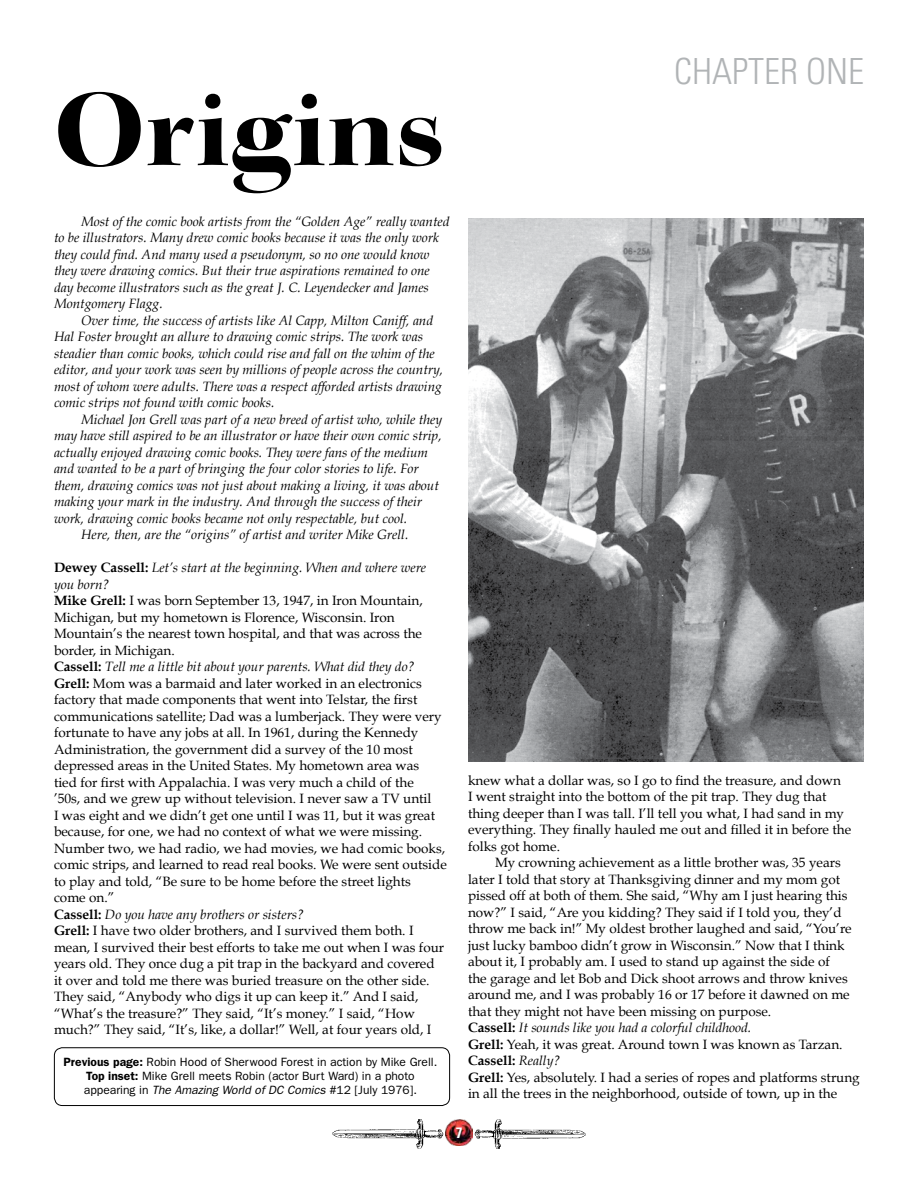
<style>
.page{position:relative;width:918px;height:1188px;background:#fff}
.page>*{position:absolute;margin:0;border:0;box-sizing:border-box;transform-origin:0 0}
.t1{font:108px "Kepler Bold Extended Display";color:#000}
.t2{font:300 condensed 36px "Univers";color:#b1b4b6}
.t3{font:700 condensed 15px "Univers";color:#fff}
.t4{font:13.5px/16.5px "Book Antiqua";color:#000}
.t5{font:italic 13.5px/16.5px "Book Antiqua";color:#000}
.t6{font:12px/14.4px "Franklin Gothic";color:#000;text-align:center}
.s1{font-weight:700}
.s2{font-style:italic}
.s3{font-weight:600}
</style>
<div class="page">
<img style="left:446px;top:1120px;width:26px;height:26px">
<img style="left:332px;top:1119px;width:112px;height:30px">
<img style="left:474px;top:1119px;width:112px;height:30px">
<div style="left:54px;top:1047px;width:396px;height:59px;border:1px solid #000;border-radius:8px"></div>
<img style="left:468px;top:218px;width:396px;height:543px">
<h1 class="t1" style="left:54px;top:71px;width:392px">Origins</h1>
<p class="t5" style="left:54px;top:213px;width:397px;text-indent:27px">Most of the comic book artists from the “Golden Age” really wanted to be illustrators. Many drew comic books because it was the only work they could find. And many used a pseudonym, so no one would know they were drawing comics. But their true aspirations remained to one day become illustrators such as the great J. C. Leyendecker and James Montgomery Flagg.</p>
<p class="t5" style="left:54px;top:312px;width:391px;text-indent:27px">Over time, the success of artists like Al Capp, Milton Caniff, and Hal Foster brought an allure to drawing comic strips. The work was steadier than comic books, which could rise and fall on the whim of the editor, and your work was seen by millions of people across the country, most of whom were adults. There was a respect afforded artists drawing comic strips not found with comic books.</p>
<p class="t5" style="left:81px;top:411px;width:363px">Michael Jon Grell was part of a new breed of artist who, while they</p>
<p class="t5" style="left:54px;top:428px;width:389px">may have still aspired to be an illustrator or have their own comic strip,</p>
<p class="t5" style="left:54px;top:444px;width:376px">actually enjoyed drawing comic books. They were fans of the medium</p>
<p class="t5" style="left:54px;top:461px;width:366px">and wanted to be a part of bringing the four color stories to life. For</p>
<p class="t5" style="left:54px;top:477px;width:386px">them, drawing comics was not just about making a living, it was about</p>
<p class="t5" style="left:54px;top:494px;width:370px">making your mark in the industry. And through the success of their</p>
<p class="t5" style="left:54px;top:510px;width:355px">work, drawing comic books became not only respectable, but cool.</p>
<p class="t5" style="left:81px;top:527px;width:329px">Here, then, are the “origins” of artist and writer Mike Grell.</p>
<p class="t4" style="left:54px;top:559px;width:394px"><span class="s1">Dewey Cassell:</span> <span class="s2">Let’s start at the beginning. When and where were you born?<br></span><span class="s1">Mike Grell:</span> I was born September 13, 1947, in Iron Mountain, Michigan, but my hometown is Florence, Wisconsin. Iron Mountain’s the nearest town hospital, and that was across the border, in Michigan.<br><span class="s1">Cassell:</span> <span class="s2">Tell me a little bit about your parents. What did they do?<br></span><span class="s1">Grell:</span> Mom was a barmaid and later worked in an electronics factory that made components that went into Telstar, the first communications satellite; Dad was a lumberjack. They were very fortunate to have any jobs at all. In 1961, during the Kennedy Administration, the government did a survey of the 10 most depressed areas in the United States. My hometown area was<br>tied for first with Appalachia. I was very much a child of the<br>’50s, and we grew up without television. I never saw a TV until<br>I was eight and we didn’t get one until I was 11, but it was great because, for one, we had no context of what we were missing.<br>Number two, we had radio, we had movies, we had comic books, comic strips, and learned to read real books. We were sent outside to play and told, “Be sure to be home before the street lights<br>come on.”<br><span class="s1">Cassell:</span> <span class="s2">Do you have any brothers or sisters?<br></span><span class="s1">Grell:</span> I have two older brothers, and I survived them both. I mean, I survived their best efforts to take me out when I was four years old. They once dug a pit trap in the backyard and covered<br>it over and told me there was buried treasure on the other side.<br>They said, “Anybody who digs it up can keep it.” And I said, “What’s the treasure?” They said, “It’s money.” I said, “How much?” They said, “It’s, like, a dollar!” Well, at four years old, I</p>
<p class="t6" style="left:64px;top:1054px;width:375px"><span class="s3">Previous page:</span> Robin Hood of Sherwood Forest in action by Mike Grell.<br><span class="s3">Top inset:</span> Mike Grell meets Robin (actor Burt Ward) in a photo appearing in <span class="s2">The Amazing World of DC Comics</span> #12 [July 1976].</p>
<h2 class="t2" style="left:674px;top:49px;width:191px">CHAPTER ONE</h2>
<p class="t4" style="left:468px;top:772px;width:385px">knew what a dollar was, so I go to find the treasure, and down<br>I went straight into the bottom of the pit trap. They dug that thing deeper than I was tall. I’ll tell you what, I had sand in my everything. They finally hauled me out and filled it in before the folks got home.</p>
<p class="t4" style="left:468px;top:854px;width:393px;text-indent:27px">My crowning achievement as a little brother was, 35 years later I told that story at Thanksgiving dinner and my mom got pissed off at both of them. She said, “Why am I just hearing this now?” I said, “Are you kidding? They said if I told you, they’d throw me back in!” My oldest brother laughed and said, “You’re just lucky bamboo didn’t grow in Wisconsin.” Now that I think about it, I probably am. I used to stand up against the side of<br>the garage and let Bob and Dick shoot arrows and throw knives around me, and I was probably 16 or 17 before it dawned on me that they might not have been missing on purpose.<br><span class="s1">Cassell:</span> <span class="s2">It sounds like you had a colorful childhood.<br></span><span class="s1">Grell:</span> Yeah, it was great. Around town I was known as Tarzan.<br><span class="s1">Cassell:</span> <span class="s2">Really?<br></span><span class="s1">Grell:</span> Yes, absolutely. I had a series of ropes and platforms strung in all the trees in the neighborhood, outside of town, up in the</p>
<p class="t3" style="left:456px;top:1124px;width:8px">7</p>
</div>
